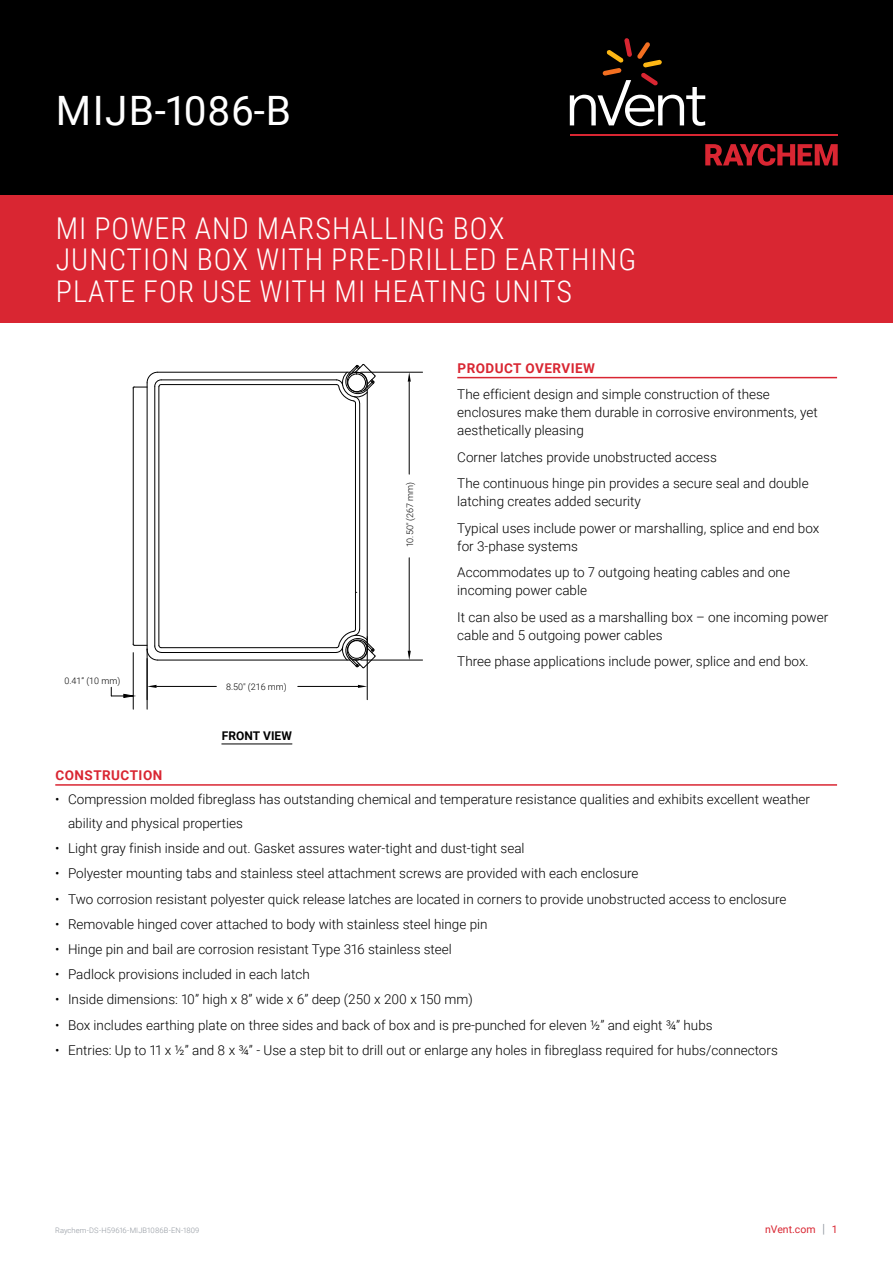
<style>
.page{position:relative;width:893px;height:1263px;background:#fff}
.page>*{position:absolute;margin:0;border:0;box-sizing:border-box;transform-origin:0 0}
.t1{font:40.5px "Roboto";letter-spacing:.015em;color:#fff}
.t2{font:300 30px/31.5px "Roboto Condensed";letter-spacing:.035em;color:#fff}
.t3{font:300 13.5px/26.5px "Roboto";color:#000}
.t4{font:700 13.5px "Roboto";letter-spacing:.035em;color:#d92632}
.t5{font:700 12px "Roboto";color:#010101}
.t6{font:10.5px "Roboto";color:#d92632}
.t7{font:300 9px "Roboto";color:#010101}
.t8{font:300 7.5px "Roboto";letter-spacing:.01em;color:#90969e}
.s1{font-size:12.6px;color:#90969e}
</style>
<div class="page">
<div style="left:0;top:0;width:893px;height:196px;background:#000"></div>
<svg style="left:705px;top:144px;width:133px;height:22px"></svg>
<hr style="left:570px;top:134px;width:268px;height:2px;background:#d92632">
<svg style="left:570px;top:38px;width:135px;height:88px"></svg>
<hr style="left:361px;top:372px;width:62px;height:1px;background:#000">
<hr style="left:361px;top:660px;width:62px;height:1px;background:#000">
<hr style="left:409px;top:382px;width:1px;height:92px;background:#000">
<hr style="left:409px;top:558px;width:1px;height:93px;background:#000">
<svg style="left:408px;top:372px;width:3px;height:10px"></svg>
<svg style="left:408px;top:651px;width:3px;height:9px"></svg>
<hr style="left:367px;top:637px;width:1px;height:63px;background:#000">
<hr style="left:157px;top:686px;width:59px;height:1px;background:#000">
<hr style="left:298px;top:686px;width:60px;height:1px;background:#000">
<svg style="left:148px;top:685px;width:9px;height:3px"></svg>
<svg style="left:358px;top:685px;width:9px;height:3px"></svg>
<hr style="left:133px;top:653px;width:1px;height:56px;background:#000">
<hr style="left:147px;top:658px;width:1px;height:51px;background:#000">
<svg style="left:111px;top:687px;width:23px;height:11px"></svg>
<svg style="left:336px;top:628px;width:40px;height:41px"></svg>
<hr style="left:161px;top:647px;width:176px;height:1px;background:#000">
<hr style="left:161px;top:652px;width:175px;height:1px;background:#000">
<hr style="left:158px;top:660px;width:192px;height:1px;background:#000">
<hr style="left:159px;top:387px;width:1px;height:258px;background:#000">
<hr style="left:154px;top:386px;width:1px;height:260px;background:#000">
<hr style="left:367px;top:389px;width:1px;height:254px;background:#000">
<hr style="left:355px;top:403px;width:1px;height:226px;background:#000">
<hr style="left:359px;top:403px;width:1px;height:226px;background:#000">
<hr style="left:133px;top:388px;width:1px;height:256px;background:#000">
<svg style="left:133px;top:644px;width:29px;height:17px"></svg>
<hr style="left:147px;top:383px;width:1px;height:266px;background:#000">
<svg style="left:132px;top:364px;width:244px;height:40px"></svg>
<hr style="left:222px;top:744px;width:70px;height:1px;background:#000">
<hr style="left:55px;top:784px;width:782px;height:2px;background:#d92632">
<div style="left:0;top:196px;width:893px;height:127px;background:#d92632"></div>
<hr style="left:457px;top:377px;width:380px;height:1px;background:#d92632">
<h1 class="t1" style="left:56px;top:83px;width:236px">MIJB-1086-B</h1>
<h2 class="t2" style="left:56px;top:211px;width:582px">MI POWER AND MARSHALLING BOX<br>JUNCTION BOX WITH PRE-DRILLED EARTHING<br>PLATE FOR USE WITH MI HEATING UNITS</h2>
<p class="t7" style="left:64px;top:674px;width:57px">0.41” (10 mm)</p>
<p class="t7" style="left:226px;top:681px;width:62px">8.50" (216 mm)</p>
<p class="t5" style="left:222px;top:727px;width:71px">FRONT VIEW</p>
<p class="t7" style="left:404px;top:547px;width:67px;rotate:-90deg">10.50" (267 mm)</p>
<p class="t4" style="left:458px;top:358px;width:139px">PRODUCT OVERVIEW</p>
<p class="t3" style="left:457px;top:385px;width:362px;line-height:18px">The efficient design and simple construction of these enclosures make them durable in corrosive environments, yet aesthetically pleasing</p>
<p class="t3" style="left:457px;top:443px;width:353px">Corner latches provide unobstructed access<br>The continuous hinge pin provides a secure seal and double</p>
<p class="t3" style="left:457px;top:487px;width:364px">latching creates added security<br>Typical uses include power or marshalling, splice and end box</p>
<p class="t3" style="left:457px;top:532px;width:334px">for 3-phase systems<br>Accommodates up to 7 outgoing heating cables and one</p>
<p class="t3" style="left:457px;top:576px;width:373px">incoming power cable<br>It can also be used as a marshalling box – one incoming power</p>
<p class="t3" style="left:457px;top:621px;width:353px">cable and 5 outgoing power cables<br>Three phase applications include power, splice and end box.</p>
<p class="t4" style="left:56px;top:766px;width:108px">CONSTRUCTION</p>
<p class="t3" style="left:68px;top:787px;width:743px;line-height:24px;text-indent:-13px">• Compression molded fibreglass has outstanding chemical and temperature resistance qualities and exhibits excellent weather ability and physical properties</p>
<p class="t3" style="left:55px;top:834px;width:471px">• Light gray finish inside and out. Gasket assures water-tight and dust-tight seal</p>
<p class="t3" style="left:55px;top:860px;width:585px">• Polyester mounting tabs and stainless steel attachment screws are provided with each enclosure</p>
<p class="t3" style="left:55px;top:885px;width:733px">• Two corrosion resistant polyester quick release latches are located in corners to provide unobstructed access to enclosure</p>
<p class="t3" style="left:55px;top:910px;width:434px">• Removable hinged cover attached to body with stainless steel hinge pin</p>
<p class="t3" style="left:55px;top:935px;width:398px">• Hinge pin and bail are corrosion resistant Type 316 stainless steel</p>
<p class="t3" style="left:55px;top:960px;width:256px">• Padlock provisions included in each latch</p>
<p class="t3" style="left:55px;top:986px;width:419px">• Inside dimensions: 10” high x 8” wide x 6” deep (250 x 200 x 150 mm)</p>
<p class="t3" style="left:55px;top:1011px;width:659px">• Box includes earthing plate on three sides and back of box and is pre-punched for eleven ½” and eight ¾” hubs</p>
<p class="t3" style="left:55px;top:1036px;width:724px">• Entries: Up to 11 x ½” and 8 x ¾” - Use a step bit to drill out or enlarge any holes in fibreglass required for hubs/connectors</p>
<p class="t8" style="left:55px;top:1225px;width:146px">Raychem-DS-H59616-MIJB1086B-EN-1809</p>
<p class="t6" style="left:765px;top:1222px;width:74px">nVent.com <span class="s1">|</span> 1</p>
</div>
